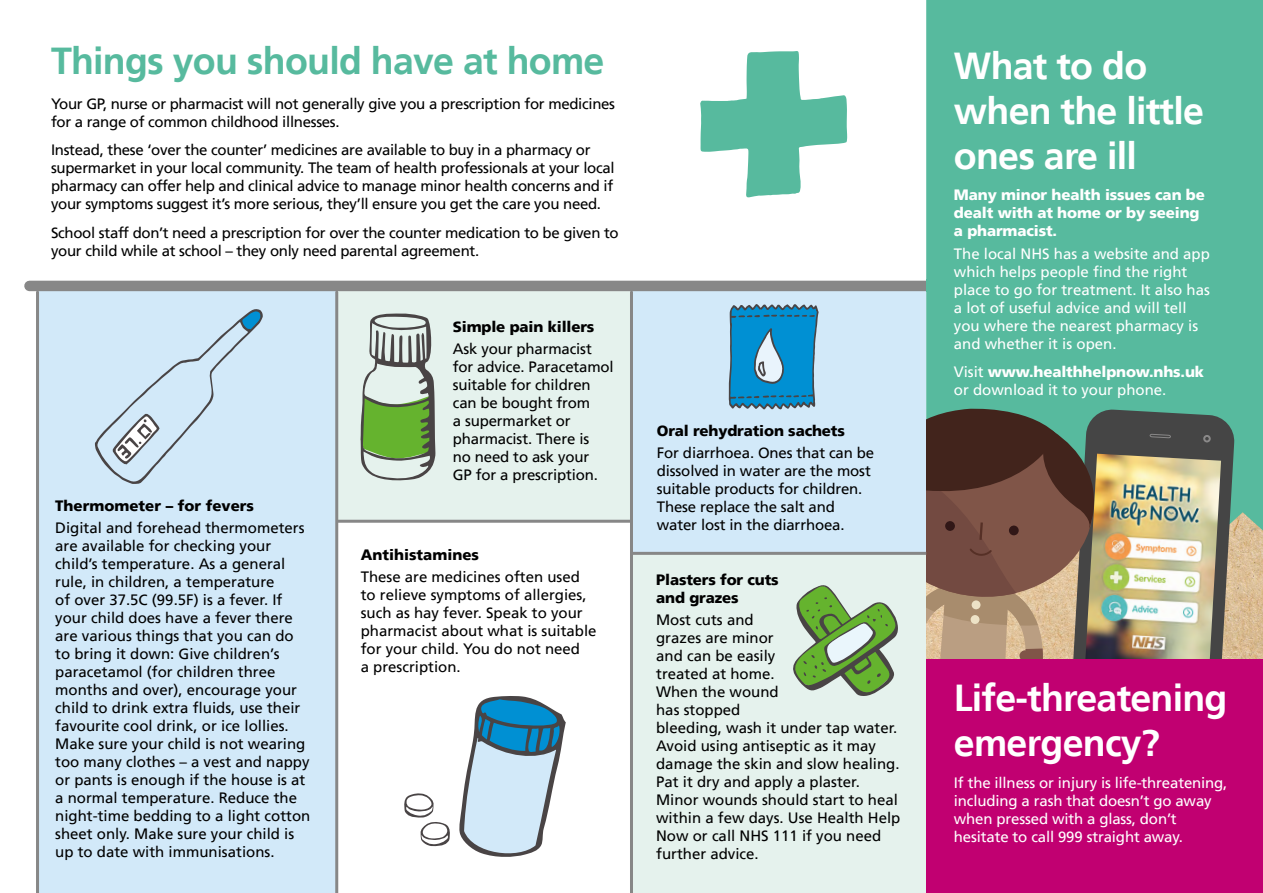
<style>
.page{position:relative;width:1263px;height:893px;background:#fff}
.page>*{position:absolute;margin:0;border:0;box-sizing:border-box;transform-origin:0 0}
.t1{font:700 37.5px/45px "Frutiger LT";letter-spacing:-.02em;color:#fff}
.t2{font:700 37.5px "Frutiger LT";letter-spacing:-.02em;color:#57ba9e}
.t3{font:15px/18px "Frutiger LT";color:#000}
.t4{font:15px/18px "Frutiger LT";letter-spacing:-.02em;color:#000}
.t5{font:15px/18px "Frutiger LT";color:#fff}
.t6{font:900 15px/18px "Frutiger LT";letter-spacing:-.01em;color:#000}
.t7{font:900 15px/18px "Frutiger LT";letter-spacing:-.01em;color:#fff}
.s1{font-weight:900}
</style>
<div class="page">
<img style="left:1235px;top:532px;width:28px;height:127px">
<div style="left:926px;top:0;width:337px;height:532px;background:#57ba9e"></div>
<img style="left:1115px;top:409px;width:120px;height:250px">
<div style="left:1125px;top:422px;width:101px;height:28px;background:#454545"></div>
<div style="left:38px;top:289px;width:299px;height:604px;background:#d2e9f9"></div>
<div style="left:631px;top:286px;width:295px;height:309px;background:#d2e9f9"></div>
<div style="left:337px;top:289px;width:294px;height:232px;background:#e5f2ed"></div>
<div style="left:631px;top:555px;width:295px;height:338px;background:#e5f2ed"></div>
<hr style="left:337px;top:520px;width:293px;height:3px;background:#878787">
<hr style="left:631px;top:552px;width:295px;height:3px;background:#878787">
<hr style="left:36px;top:292px;width:3px;height:601px;background:#878787">
<hr style="left:630px;top:292px;width:3px;height:601px;background:#878787">
<hr style="left:335px;top:292px;width:3px;height:601px;background:#878787">
<svg style="left:360px;top:313px;width:75px;height:168px"></svg>
<svg style="left:95px;top:309px;width:168px;height:175px"></svg>
<svg style="left:729px;top:304px;width:386px;height:392px"></svg>
<svg style="left:700px;top:51px;width:147px;height:147px"></svg>
<div style="left:926px;top:659px;width:337px;height:234px;background:#c10071"></div>
<div style="left:29px;top:281px;width:903px;height:10px;background:#878787"></div>
<div style="left:926px;top:280px;width:17px;height:12px;background:#57ba9e"></div>
<svg style="left:459px;top:696px;width:107px;height:161px"></svg>
<svg style="left:404px;top:793px;width:46px;height:53px"></svg>
<h1 class="t2" style="left:51px;top:39px;width:555px">Things you should have at home</h1>
<p class="t4" style="left:51px;top:94px;width:566px">Your GP, nurse or pharmacist will not generally give you a prescription for medicines for a range of common childhood illnesses.</p>
<p class="t4" style="left:51px;top:141px;width:565px">Instead, these ‘over the counter’ medicines are available to buy in a pharmacy or supermarket in your local community. The team of health professionals at your local pharmacy can offer help and clinical advice to manage minor health concerns and if your symptoms suggest it’s more serious, they’ll ensure you get the care you need.</p>
<p class="t4" style="left:51px;top:224px;width:569px">School staff don’t need a prescription for over the counter medication to be given to your child while at school – they only need parental agreement.</p>
<p class="t6" style="left:55px;top:496px;width:200px">Thermometer – for fevers</p>
<p class="t3" style="left:55px;top:519px;width:257px">Digital and forehead thermometers are available for checking your child’s temperature. As a general rule, in children, a temperature<br>of over 37.5C (99.5F) is a fever. If your child does have a fever there are various things that you can do to bring it down: Give children’s paracetamol (for children three months and over), encourage your child to drink extra fluids, use their favourite cool drink, or ice lollies.<br>Make sure your child is not wearing too many clothes – a vest and nappy or pants is enough if the house is at a normal temperature. Reduce the night-time bedding to a light cotton sheet only. Make sure your child is up to date with immunisations.</p>
<p class="t6" style="left:453px;top:318px;width:143px">Simple pain killers</p>
<p class="t3" style="left:453px;top:340px;width:162px">Ask your pharmacist for advice. Paracetamol suitable for children can be bought from<br>a supermarket or pharmacist. There is<br>no need to ask your<br>GP for a prescription.</p>
<p class="t6" style="left:657px;top:421px;width:189px">Oral rehydration sachets</p>
<p class="t3" style="left:657px;top:444px;width:219px">For diarrhoea. Ones that can be dissolved in water are the most suitable products for children.<br>These replace the salt and water lost in the diarrhoea.</p>
<p class="t6" style="left:361px;top:545px;width:120px">Antihistamines</p>
<p class="t3" style="left:361px;top:568px;width:237px">These are medicines often used to relieve symptoms of allergies, such as hay fever. Speak to your pharmacist about what is suitable for your child. You do not need<br>a prescription.</p>
<p class="t6" style="left:656px;top:571px;width:124px">Plasters for cuts and grazes</p>
<p class="t3" style="left:656px;top:611px;width:246px">Most cuts and<br>grazes are minor<br>and can be easily<br>treated at home.<br>When the wound<br>has stopped<br>bleeding, wash it under tap water.<br>Avoid using antiseptic as it may damage the skin and slow healing.<br>Pat it dry and apply a plaster.<br>Minor wounds should start to heal within a few days. Use Health Help<br>Now or call NHS 111 if you need further advice.</p>
<h1 class="t1" style="left:954px;top:44px;width:252px">What to do when the little ones are ill</h1>
<p class="t7" style="left:954px;top:186px;width:253px">Many minor health issues can be dealt with at home or by seeing a pharmacist.</p>
<p class="t5" style="left:954px;top:245px;width:257px">The local NHS has a website and app which helps people find the right place to go for treatment. It also has a lot of useful advice and will tell you where the nearest pharmacy is and whether it is open.</p>
<p class="t5" style="left:954px;top:363px;width:252px">Visit <span class="s1">www.healthhelpnow.nhs.uk </span>or download it to your phone.</p>
<h1 class="t1" style="left:954px;top:675px;width:275px">Life-threatening emergency?</h1>
<p class="t5" style="left:954px;top:774px;width:275px">If the illness or injury is life-threatening, including a rash that doesn’t go away when pressed with a glass, don’t hesitate to call 999 straight away.</p>
</div>
